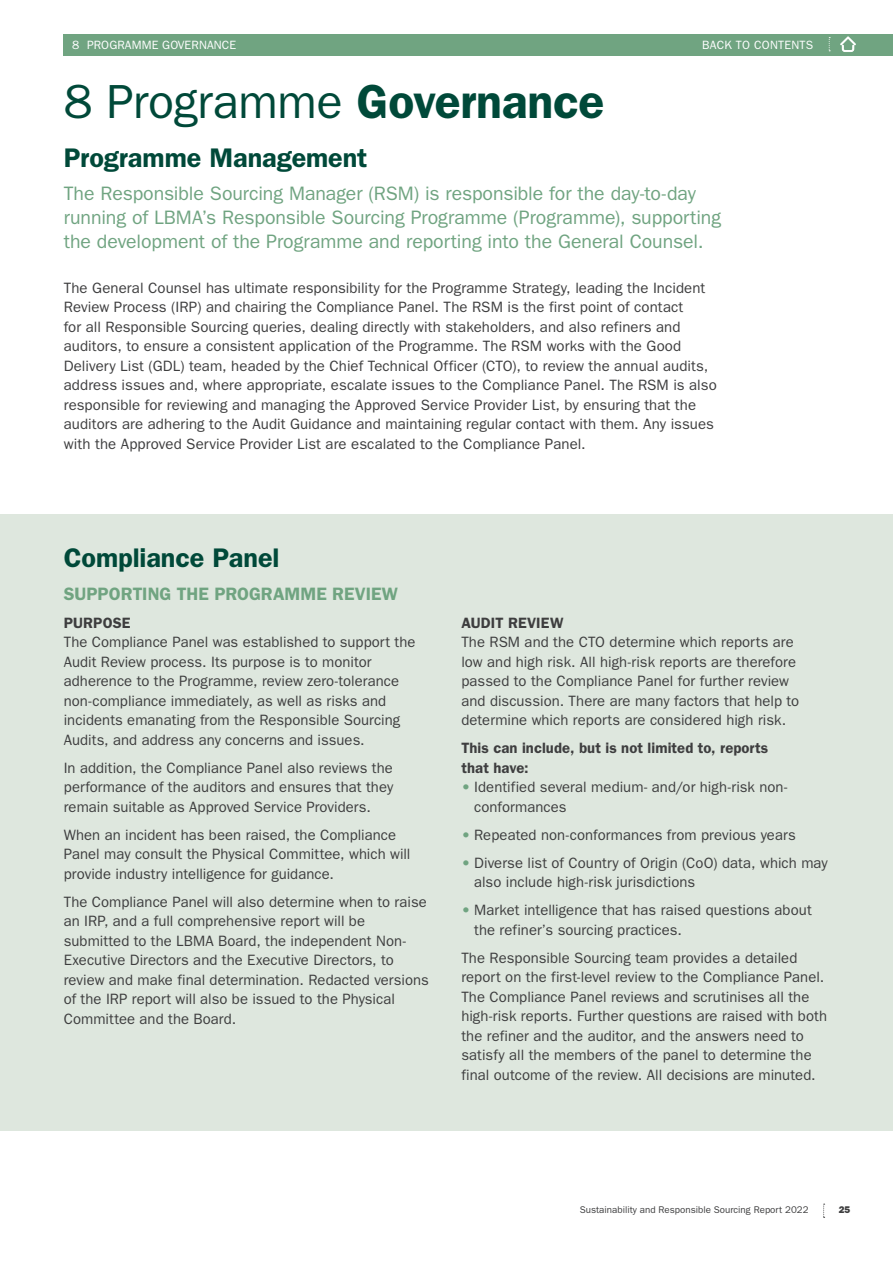
<style>
.page{position:relative;width:893px;height:1263px;background:#fff}
.page>*{position:absolute;margin:0;border:0;box-sizing:border-box;transform-origin:0 0}
.t1{font:48px "ITC Franklin Gothic Std";letter-spacing:-.005em;color:#004939}
.t2{font:600 27px "ITC Franklin Gothic Std";letter-spacing:-.005em;color:#004939}
.t3{font:19.5px/24px "ITC Franklin Gothic Std";letter-spacing:-.005em;color:#70a481}
.t4{font:600 18px "ITC Franklin Gothic Std";color:#70a481}
.t5{font:15px/19.5px "ITC Franklin Gothic Std";letter-spacing:.005em;color:#3e3e3f}
.t6{font:600 15px/19.5px "ITC Franklin Gothic Std";letter-spacing:.005em;color:#3e3e3f}
.t7{font:12px "ITC Franklin Gothic Std";letter-spacing:.01em;color:#fff}
.t8{font:9.75px "ITC Franklin Gothic Std";color:#3e3e3f}
.t9{font:9.75px "ITC Franklin Gothic Std Hvy";color:#3e3e3f}
.s1{font-weight:600}
.s2{font-family:"ITC Franklin Gothic Std Hvy";color:#70a481}
</style>
<div class="page">
<div style="left:0;top:514px;width:893px;height:617px;background:#dee7de"></div>
<div style="left:64px;top:34px;width:829px;height:21px;background:#70a481"></div>
<svg style="left:840px;top:36px;width:16px;height:16px"></svg>
<svg style="left:829px;top:37px;width:1px;height:14px"></svg>
<svg style="left:823px;top:1204px;width:2px;height:14px"></svg>
<p class="t7" style="left:72px;top:38px;width:165px">8 PROGRAMME GOVERNANCE</p>
<p class="t7" style="left:702px;top:38px;width:112px">BACK TO CONTENTS</p>
<h1 class="t1" style="left:64px;top:74px;width:542px">8 Programme <span class="s1">Governance</span></h1>
<h2 class="t2" style="left:64px;top:142px;width:305px">Programme Management</h2>
<h3 class="t3" style="left:64px;top:181px;width:659px">The Responsible Sourcing Manager (RSM) is responsible for the day-to-day running of LBMA’s Responsible Sourcing Programme (Programme), supporting the development of the Programme and reporting into the General Counsel.</h3>
<p class="t5" style="left:64px;top:278px;width:654px">The General Counsel has ultimate responsibility for the Programme Strategy, leading the Incident Review Process (IRP) and chairing the Compliance Panel. The RSM is the first point of contact<br>for all Responsible Sourcing queries, dealing directly with stakeholders, and also refiners and auditors, to ensure a consistent application of the Programme. The RSM works with the Good Delivery List (GDL) team, headed by the Chief Technical Officer (CTO), to review the annual audits, address issues and, where appropriate, escalate issues to the Compliance Panel. The RSM is also responsible for reviewing and managing the Approved Service Provider List, by ensuring that the auditors are adhering to the Audit Guidance and maintaining regular contact with them. Any issues with the Approved Service Provider List are escalated to the Compliance Panel.</p>
<h2 class="t2" style="left:64px;top:542px;width:217px">Compliance Panel</h2>
<p class="t4" style="left:64px;top:583px;width:336px">SUPPORTING THE PROGRAMME REVIEW</p>
<p class="t6" style="left:64px;top:613px;width:68px">PURPOSE</p>
<p class="t5" style="left:64px;top:632px;width:353px">The Compliance Panel was established to support the Audit Review process. Its purpose is to monitor adherence to the Programme, review zero-tolerance non-compliance immediately, as well as risks and incidents emanating from the Responsible Sourcing Audits, and address any concerns and issues.</p>
<p class="t5" style="left:64px;top:758px;width:331px;text-align:justify">In addition, the Compliance Panel also reviews the performance of the auditors and ensures that they remain suitable as Approved Service Providers.</p>
<p class="t5" style="left:64px;top:825px;width:348px">When an incident has been raised, the Compliance<br>Panel may consult the Physical Committee, which will provide industry intelligence for guidance.</p>
<p class="t5" style="left:64px;top:892px;width:366px">The Compliance Panel will also determine when to raise an IRP, and a full comprehensive report will be submitted to the LBMA Board, the independent Non-Executive Directors and the Executive Directors, to review and make final determination. Redacted versions of the IRP report will also be issued to the Physical Committee and the Board.</p>
<p class="t6" style="left:461px;top:613px;width:104px">AUDIT REVIEW</p>
<p class="t5" style="left:461px;top:632px;width:339px">The RSM and the CTO determine which reports are low and high risk. All high-risk reports are therefore passed to the Compliance Panel for further review and discussion. There are many factors that help to determine which reports are considered high risk.</p>
<p class="t6" style="left:461px;top:738px;width:308px">This can include, but is not limited to, reports that have:</p>
<p class="t5" style="left:474px;top:777px;width:315px;text-indent:-13px"><span class="s2">•</span> Identified several medium- and/or high-risk non&shy;conformances</p>
<p class="t5" style="left:461px;top:825px;width:336px"><span class="s2">•</span> Repeated non-conformances from previous years</p>
<p class="t5" style="left:474px;top:853px;width:355px;text-indent:-13px"><span class="s2">•</span> Diverse list of Country of Origin (CoO) data, which may also include high-risk jurisdictions</p>
<p class="t5" style="left:474px;top:900px;width:339px;text-indent:-13px"><span class="s2">•</span> Market intelligence that has raised questions about the refiner’s sourcing practices.</p>
<p class="t5" style="left:461px;top:948px;width:367px">The Responsible Sourcing team provides a detailed report on the first-level review to the Compliance Panel.<br>The Compliance Panel reviews and scrutinises all the high-risk reports. Further questions are raised with both the refiner and the auditor, and the answers need to satisfy all the members of the panel to determine the final outcome of the review. All decisions are minuted.</p>
<p class="t8" style="left:580px;top:1204px;width:230px">Sustainability and Responsible Sourcing Report 2022</p>
<p class="t9" style="left:839px;top:1204px;width:13px">25</p>
</div>
